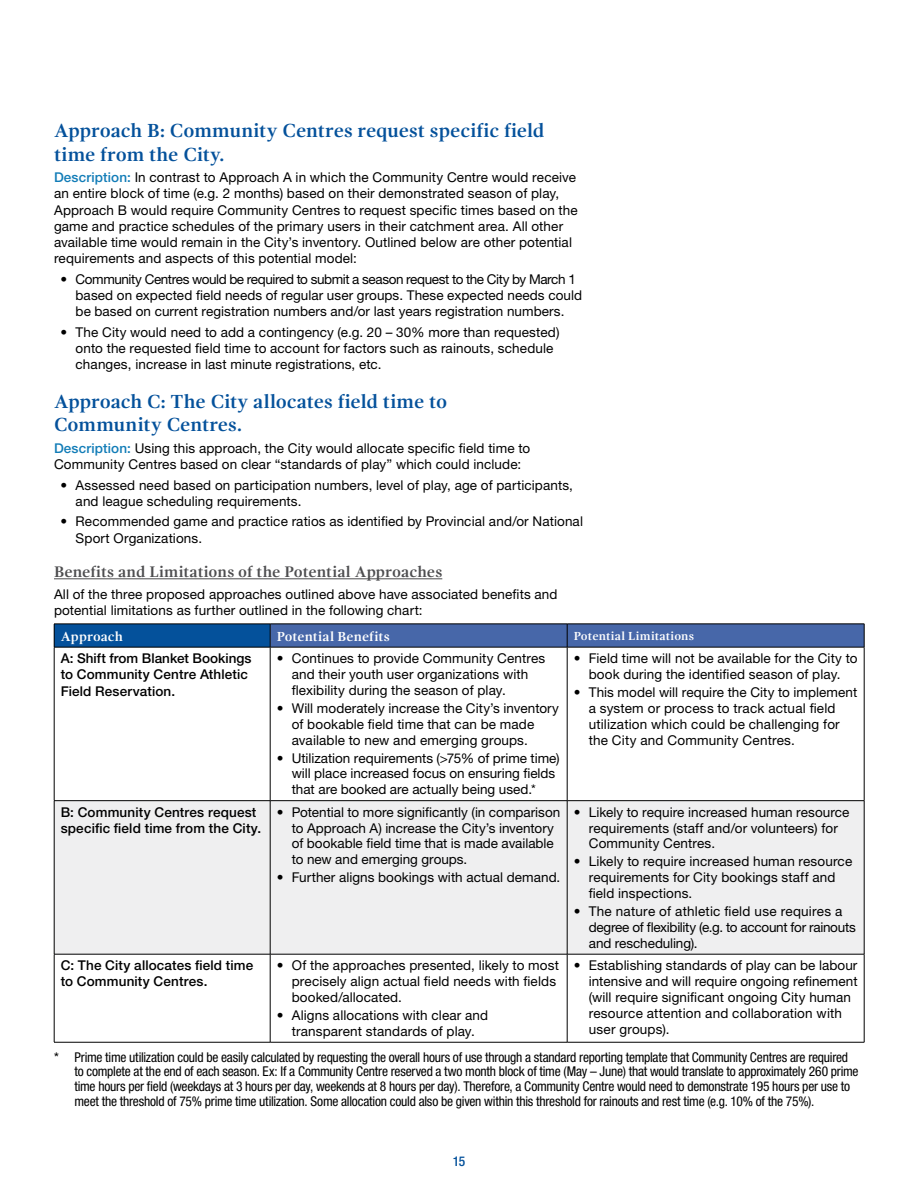
<style>
.page{position:relative;width:918px;height:1188px;background:#fff}
.page>*{position:absolute;margin:0;border:0;box-sizing:border-box;transform-origin:0 0}
.t1{font:700 19.5px/23.4px "Gandhi Serif";letter-spacing:-.005em;color:#04519b}
.t2{font:700 15.75px "Gandhi Serif";color:#4d4d4f}
.t3{font:13.5px/15.8px "Helvetica Neue LT Std";letter-spacing:.01em;color:#000}
.t4{font:condensed 13.5px/14.7px "Helvetica Neue LT Std";letter-spacing:-.015em;color:#000}
.t5{font:500 13.5px/16.2px "Helvetica Neue LT Std";letter-spacing:.01em;color:#000}
.t6{font:700 13.5px "Gandhi Serif";letter-spacing:.005em;color:#fff}
.t7{font:500 condensed 13.5px "Helvetica Neue LT Std";color:#04519b}
.t8{font:700 12px "Gandhi Serif";letter-spacing:.02em;color:#fff}
.s1{font-weight:500;color:#117cb7}
</style>
<div class="page">
<hr style="left:54px;top:578px;width:388px;height:1px;background:#4d4d4f">
<div style="left:54px;top:624px;width:216px;height:23px;background:#04519b"></div>
<svg style="left:55px;top:648px;width:809px;height:394px"></svg>
<div style="left:55px;top:801px;width:809px;height:153px;background:#efeff0"></div>
<hr style="left:270px;top:647px;width:1px;height:153px;background:#000">
<hr style="left:567px;top:647px;width:1px;height:153px;background:#000">
<hr style="left:54px;top:800px;width:216px;height:1px;background:#000">
<hr style="left:270px;top:800px;width:297px;height:1px;background:#000">
<hr style="left:270px;top:801px;width:1px;height:153px;background:#000">
<hr style="left:567px;top:800px;width:297px;height:1px;background:#000">
<hr style="left:567px;top:801px;width:1px;height:153px;background:#000">
<hr style="left:54px;top:954px;width:216px;height:1px;background:#000">
<hr style="left:270px;top:954px;width:297px;height:1px;background:#000">
<hr style="left:270px;top:954px;width:1px;height:88px;background:#000">
<hr style="left:567px;top:954px;width:297px;height:1px;background:#000">
<hr style="left:567px;top:954px;width:1px;height:88px;background:#000">
<hr style="left:54px;top:647px;width:1px;height:153px;background:#000">
<hr style="left:864px;top:647px;width:1px;height:153px;background:#000">
<hr style="left:54px;top:801px;width:1px;height:153px;background:#000">
<hr style="left:864px;top:801px;width:1px;height:153px;background:#000">
<hr style="left:54px;top:954px;width:1px;height:88px;background:#000">
<hr style="left:864px;top:954px;width:1px;height:88px;background:#000">
<hr style="left:54px;top:624px;width:216px;height:1px;background:#000">
<svg style="left:54px;top:624px;width:1px;height:23px"></svg>
<hr style="left:54px;top:647px;width:216px;height:1px;background:#000">
<svg style="left:270px;top:624px;width:595px;height:23px;background:#4463a3"></svg>
<hr style="left:270px;top:647px;width:297px;height:1px;background:#000">
<hr style="left:567px;top:647px;width:297px;height:1px;background:#000">
<hr style="left:54px;top:1042px;width:216px;height:1px;background:#000">
<hr style="left:270px;top:1042px;width:297px;height:1px;background:#000">
<hr style="left:567px;top:1042px;width:297px;height:1px;background:#000">
<h1 class="t1" style="left:54px;top:119px;width:492px">Approach B: Community Centres request specific field time from the City.</h1>
<p class="t3" style="left:54px;top:169px;width:525px;line-height:16.2px"><span class="s1">Description:</span> In contrast to Approach A in which the Community Centre would receive an entire block of time (e.g. 2 months) based on their demonstrated season of play, Approach B would require Community Centres to request specific times based on the game and practice schedules of the primary users in their catchment area. All other available time would remain in the City’s inventory. Outlined below are other potential requirements and aspects of this potential model:</p>
<p class="t3" style="left:76px;top:271px;width:508px;line-height:16.2px;text-indent:-15px">• Community Centres would be required to submit a season request to the City by March 1 based on expected field needs of regular user groups. These expected needs could be based on current registration numbers and/or last years registration numbers.</p>
<p class="t3" style="left:76px;top:323px;width:485px;line-height:16.2px;text-indent:-15px">• The City would need to add a contingency (e.g. 20 – 30% more than requested) onto the requested field time to account for factors such as rainouts, schedule changes, increase in last minute registrations, etc.</p>
<h1 class="t1" style="left:54px;top:390px;width:395px">Approach C: The City allocates field time to<br>Community Centres.</h1>
<p class="t3" style="left:54px;top:440px;width:478px;line-height:16.2px"><span class="s1">Description:</span> Using this approach, the City would allocate specific field time to<br>Community Centres based on clear “standards of play” which could include:</p>
<p class="t3" style="left:76px;top:477px;width:499px;line-height:16.2px;text-indent:-15px">• Assessed need based on participation numbers, level of play, age of participants, and league scheduling requirements.</p>
<p class="t3" style="left:76px;top:513px;width:509px;line-height:16.2px;text-indent:-15px">• Recommended game and practice ratios as identified by Provincial and/or National<br>Sport Organizations.</p>
<p class="t2" style="left:54px;top:563px;width:390px">Benefits and Limitations of the Potential Approaches</p>
<p class="t3" style="left:54px;top:586px;width:505px;line-height:16.2px">All of the three proposed approaches outlined above have associated benefits and potential limitations as further outlined in the following chart:</p>
<p class="t6" style="left:61px;top:628px;width:64px">Approach</p>
<p class="t6" style="left:277px;top:628px;width:115px">Potential Benefits</p>
<p class="t8" style="left:574px;top:629px;width:122px">Potential Limitations</p>
<p class="t5" style="left:61px;top:650px;width:192px">A: Shift from Blanket Bookings to Community Centre Athletic<br>Field Reservation.</p>
<p class="t3" style="left:292px;top:650px;width:255px;text-indent:-15px">• Continues to provide Community Centres and their youth user organizations with flexibility during the season of play.</p>
<p class="t3" style="left:292px;top:700px;width:269px;text-indent:-15px">• Will moderately increase the City’s inventory of bookable field time that can be made available to new and emerging groups.</p>
<p class="t3" style="left:292px;top:750px;width:269px;text-indent:-15px">• Utilization requirements (&gt;75% of prime time) will place increased focus on ensuring fields that are booked are actually being used.*</p>
<p class="t3" style="left:574px;top:650px;width:286px;text-align:center">• Field time will not be available for the City to book during the identified season of play.</p>
<p class="t3" style="left:589px;top:684px;width:270px;text-indent:-15px">• This model will require the City to implement a system or process to track actual field utilization which could be challenging for the City and Community Centres.</p>
<p class="t5" style="left:61px;top:804px;width:202px">B: Community Centres request specific field time from the City.</p>
<p class="t3" style="left:292px;top:804px;width:270px;text-indent:-15px">• Potential to more significantly (in comparison to Approach A) increase the City’s inventory of bookable field time that is made available to new and emerging groups.</p>
<p class="t3" style="left:277px;top:869px;width:285px">• Further aligns bookings with actual demand.</p>
<p class="t3" style="left:589px;top:804px;width:262px;text-indent:-15px">• Likely to require increased human resource requirements (staff and/or volunteers) for<br>Community Centres.</p>
<p class="t3" style="left:589px;top:854px;width:265px;text-indent:-15px">• Likely to require increased human resource requirements for City bookings staff and field inspections.</p>
<p class="t3" style="left:589px;top:903px;width:268px;text-indent:-15px">• The nature of athletic field use requires a degree of flexibility (e.g. to account for rainouts and rescheduling).</p>
<p class="t5" style="left:61px;top:957px;width:194px">C: The City allocates field time to Community Centres.</p>
<p class="t3" style="left:292px;top:957px;width:269px;text-indent:-15px">• Of the approaches presented, likely to most precisely align actual field needs with fields booked/allocated.</p>
<p class="t3" style="left:277px;top:1007px;width:213px;text-align:center">• Aligns allocations with clear and transparent standards of play.</p>
<p class="t3" style="left:589px;top:957px;width:270px;text-indent:-15px">• Establishing standards of play can be labour intensive and will require ongoing refinement (will require significant ongoing City human resource attention and collaboration with user groups).</p>
<p class="t4" style="left:74px;top:1049px;width:786px;text-indent:-20px">* Prime time utilization could be easily calculated by requesting the overall hours of use through a standard reporting template that Community Centres are required to complete at the end of each season. Ex: If a Community Centre reserved a two month block of time (May – June) that would translate to approximately 260 prime time hours per field (weekdays at 3 hours per day, weekends at 8 hours per day). Therefore, a Community Centre would need to demonstrate 195 hours per use to meet the threshold of 75% prime time utilization. Some allocation could also be given within this threshold for rainouts and rest time (e.g. 10% of the 75%).</p>
<p class="t7" style="left:453px;top:1153px;width:14px">15</p>
</div>
